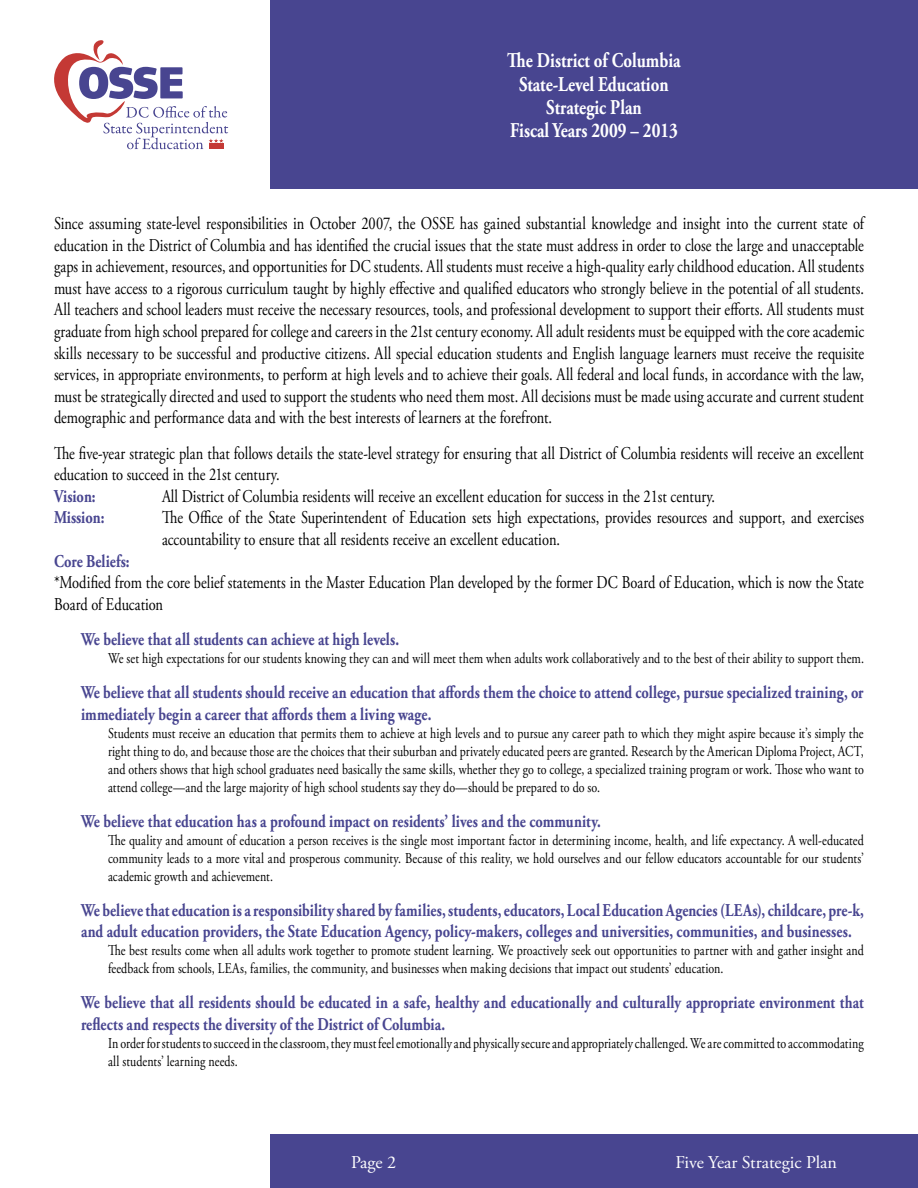
<style>
.page{position:relative;width:918px;height:1188px;background:#fff}
.page>*{position:absolute;margin:0;border:0;box-sizing:border-box;transform-origin:0 0}
.t1{font:700 21px/23.1px "Adobe Garamond Pro";color:#fff;text-align:center;scale:.8 1}
.t2{font:18px/21.6px "Adobe Garamond Pro";color:#000;scale:.8 1}
.t3{font:700 18px/21.6px "Adobe Garamond Pro";letter-spacing:.005em;color:#484590;scale:.8 1}
.t4{font:18px "Adobe Garamond Pro";color:#fff}
.t5{font:15px/18px "Adobe Garamond Pro";letter-spacing:.01em;color:#000;text-align:justify;scale:.8 1}
</style>
<div class="page">
<div style="left:270px;top:1134px;width:648px;height:54px;background:#484590"></div>
<div style="left:270px;top:0;width:648px;height:189px;background:#484590"></div>
<svg style="left:54px;top:40px;width:174px;height:109px"></svg>
<p class="t1" style="left:507px;top:50px;width:218px">The District of Columbia<br>State-Level Education<br>Strategic Plan<br>Fiscal Years 2009 – 2013</p>
<p class="t2" style="left:54px;top:213px;width:1014px;text-align:justify">Since assuming state-level responsibilities in October 2007, the OSSE has gained substantial knowledge and insight into the current state of education in the District of Columbia and has identified the crucial issues that the state must address in order to close the large and unacceptable gaps in achievement, resources, and opportunities for DC students. All students must receive a high-quality early childhood education. All students must have access to a rigorous curriculum taught by highly effective and qualified educators who strongly believe in the potential of all students.<br>All teachers and school leaders must receive the necessary resources, tools, and professional development to support their efforts. All students must graduate from high school prepared for college and careers in the 21st century economy. All adult residents must be equipped with the core academic skills necessary to be successful and productive citizens. All special education students and English language learners must receive the requisite services, in appropriate environments, to perform at high levels and to achieve their goals. All federal and local funds, in accordance with the law, must be strategically directed and used to support the students who need them most. All decisions must be made using accurate and current student demographic and performance data and with the best interests of learners at the forefront.</p>
<p class="t2" style="left:54px;top:443px;width:1014px">The five-year strategic plan that follows details the state-level strategy for ensuring that all District of Columbia residents will receive an excellent education to succeed in the 21st century.</p>
<p class="t3" style="left:54px;top:486px;width:54px">Vision:</p>
<p class="t2" style="left:162px;top:486px;width:693px">All District of Columbia residents will receive an excellent education for success in the 21st century.</p>
<p class="t3" style="left:54px;top:507px;width:65px">Mission:</p>
<p class="t2" style="left:162px;top:507px;width:879px">The Office of the State Superintendent of Education sets high expectations, provides resources and support, and exercises accountability to ensure that all residents receive an excellent education.</p>
<p class="t3" style="left:54px;top:550px;width:96px">Core Beliefs:</p>
<p class="t2" style="left:54px;top:572px;width:1014px">*Modified from the core belief statements in the Master Education Plan developed by the former DC Board of Education, which is now the State<br>Board of Education</p>
<p class="t3" style="left:81px;top:629px;width:399px">We believe that all students can achieve at high levels.</p>
<p class="t5" style="left:108px;top:650px;width:947px">We set high expectations for our students knowing they can and will meet them when adults work collaboratively and to the best of their ability to support them.</p>
<p class="t3" style="left:81px;top:682px;width:980px">We believe that all students should receive an education that affords them the choice to attend college, pursue specialized training, or immediately begin a career that affords them a living wage.</p>
<p class="t5" style="left:108px;top:724px;width:946px">Students must receive an education that permits them to achieve at high levels and to pursue any career path to which they might aspire because it’s simply the right thing to do, and because those are the choices that their suburban and privately educated peers are granted. Research by the American Diploma Project, ACT, and others shows that high school graduates need basically the same skills, whether they go to college, a specialized training program or work. Those who want to attend college—and the large majority of high school students say they do—should be prepared to do so.</p>
<p class="t3" style="left:81px;top:810px;width:651px">We believe that education has a profound impact on residents’ lives and the community.</p>
<p class="t5" style="left:108px;top:831px;width:947px">The quality and amount of education a person receives is the single most important factor in determining income, health, and life expectancy. A well-educated community leads to a more vital and prosperous community. Because of this reality, we hold ourselves and our fellow educators accountable for our students’ academic growth and achievement.</p>
<p class="t3" style="left:81px;top:900px;width:980px">We believe that education is a responsibility shared by families, students, educators, Local Education Agencies (LEAs), childcare, pre-k, and adult education providers, the State Education Agency, policy-makers, colleges and universities, communities, and businesses.</p>
<p class="t5" style="left:108px;top:942px;width:946px">The best results come when all adults work together to promote student learning. We proactively seek out opportunities to partner with and gather insight and feedback from schools, LEAs, families, the community, and businesses when making decisions that impact out students’ education.</p>
<p class="t3" style="left:81px;top:992px;width:980px">We believe that all residents should be educated in a safe, healthy and educationally and culturally appropriate environment that reflects and respects the diversity of the District of Columbia.</p>
<p class="t5" style="left:108px;top:1035px;width:946px">In order for students to succeed in the classroom, they must feel emotionally and physically secure and appropriately challenged. We are committed to accommodating all students’ learning needs.</p>
<p class="t4" style="left:351px;top:1151px;width:33px">Page</p>
<p class="t4" style="left:676px;top:1151px;width:163px">Five Year Strategic Plan</p>
</div>
